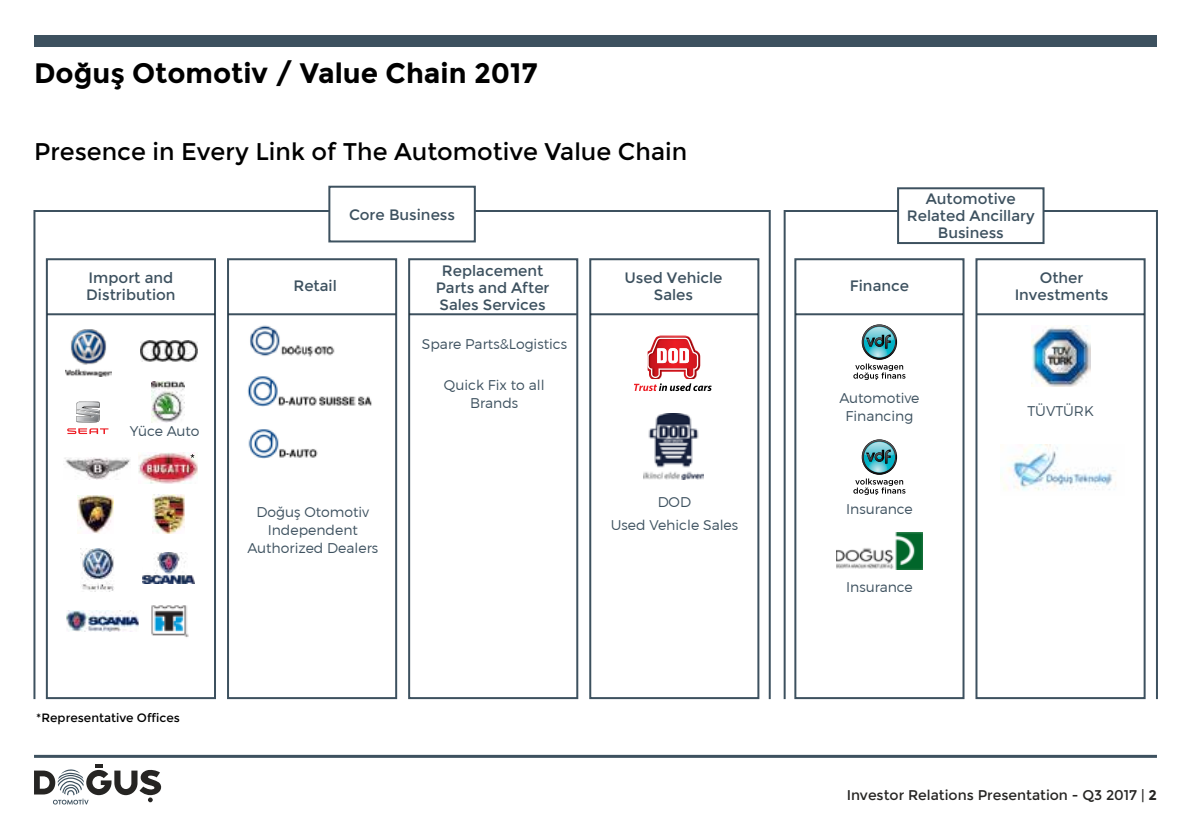
<style>
.page{position:relative;width:1191px;height:840px;background:#fff}
.page>*{position:absolute;margin:0;border:0;box-sizing:border-box;transform-origin:0 0}
.t1{font:700 28px "Montserrat";color:#000}
.t2{font:24px "Montserrat";color:#000}
.t3{font:15px/17px "Montserrat";color:#3d515f;text-align:center}
.t4{font:300 14px/18px "Montserrat";color:#3d515f;text-align:center}
.t5{font:14px "Montserrat";color:#262523}
.t6{font:12px "Montserrat";color:#000}
.s1{font-weight:700}
</style>
<div class="page">
<div style="left:34px;top:35px;width:1123px;height:12px;background:#3d515f"></div>
<hr style="left:34px;top:754px;width:1123px;height:3px;background:#3d515f">
<svg style="left:34px;top:764px;width:128px;height:40px"></svg>
<div style="left:783px;top:210px;width:375px;height:489px;border:2px solid #3d515f"></div>
<div style="left:408px;top:258px;width:170px;height:440px;border:2px solid #3d515f"></div>
<hr style="left:409px;top:313px;width:167px;height:2px;background:#3d515f">
<div style="left:328px;top:186px;width:148px;height:56px;border:2px solid #3d515f"></div>
<div style="left:898px;top:188px;width:145px;height:55px;background:#fff"></div>
<div style="left:897px;top:187px;width:147px;height:57px;border:2px solid #3d515f"></div>
<div style="left:227px;top:258px;width:170px;height:440px;border:2px solid #3d515f"></div>
<hr style="left:228px;top:313px;width:167px;height:2px;background:#3d515f">
<img style="left:247px;top:376px;width:125px;height:30px">
<img style="left:250px;top:325px;width:85px;height:32px">
<img style="left:249px;top:429px;width:69px;height:29px">
<div style="left:794px;top:258px;width:170px;height:440px;border:2px solid #3d515f"></div>
<hr style="left:795px;top:313px;width:168px;height:2px;background:#3d515f">
<img style="left:836px;top:532px;width:86px;height:37px">
<div style="left:589px;top:258px;width:170px;height:440px;border:2px solid #3d515f"></div>
<hr style="left:590px;top:313px;width:168px;height:2px;background:#3d515f">
<div style="left:975px;top:258px;width:170px;height:440px;border:2px solid #3d515f"></div>
<hr style="left:977px;top:313px;width:167px;height:2px;background:#3d515f">
<img style="left:1000px;top:444px;width:116px;height:47px">
<img style="left:1031px;top:325px;width:59px;height:61px">
<div style="left:46px;top:258px;width:170px;height:440px;border:2px solid #3d515f"></div>
<hr style="left:47px;top:313px;width:168px;height:2px;background:#3d515f">
<svg style="left:67px;top:428px;width:41px;height:6px"></svg>
<svg style="left:76px;top:401px;width:24px;height:21px"></svg>
<img style="left:153px;top:494px;width:31px;height:39px">
<img style="left:64px;top:457px;width:66px;height:22px">
<img style="left:78px;top:495px;width:35px;height:38px">
<img style="left:151px;top:605px;width:38px;height:33px">
<img style="left:67px;top:610px;width:72px;height:20px">
<img style="left:139px;top:452px;width:59px;height:31px">
<img style="left:152px;top:382px;width:32px;height:40px">
<img style="left:65px;top:329px;width:46px;height:47px">
<img style="left:142px;top:552px;width:53px;height:30px">
<img style="left:80px;top:548px;width:35px;height:42px">
<img style="left:140px;top:340px;width:58px;height:21px">
<img style="left:643px;top:413px;width:61px;height:66px">
<svg style="left:634px;top:335px;width:77px;height:56px"></svg>
<svg style="left:853px;top:324px;width:52px;height:56px"></svg>
<svg style="left:853px;top:439px;width:52px;height:55px"></svg>
<h1 class="t1" style="left:34px;top:57px;width:505px">Doğuş Otomotiv / Value Chain 2017</h1>
<h2 class="t2" style="left:34px;top:137px;width:654px">Presence in Every Link of The Automotive Value Chain</h2>
<p class="t3" style="left:86px;top:269px;width:91px;text-align:left">Import and<br>Distribution</p>
<p class="t4" style="left:130px;top:421px;width:71px">Yüce Auto</p>
<p class="t3" style="left:349px;top:206px;width:108px">Core Business</p>
<p class="t3" style="left:293px;top:277px;width:45px">Retail</p>
<p class="t3" style="left:436px;top:262px;width:115px">Replacement<br>Parts and After<br>Sales Services</p>
<p class="t4" style="left:422px;top:334px;width:147px">Spare Parts&amp;Logistics</p>
<p class="t4" style="left:444px;top:376px;width:102px">Quick Fix to all<br>Brands</p>
<p class="t4" style="left:247px;top:502px;width:132px">Doğuş Otomotiv<br>Independent<br>Authorized Dealers</p>
<p class="t3" style="left:624px;top:269px;width:99px">Used Vehicle<br>Sales</p>
<p class="t4" style="left:611px;top:489px;width:129px;line-height:23.6px">DOD<br>Used Vehicle Sales</p>
<p class="t6" style="left:36px;top:710px;width:145px">*Representative Offices</p>
<p class="t3" style="left:907px;top:190px;width:129px">Automotive<br>Related Ancillary<br>Business</p>
<p class="t3" style="left:849px;top:277px;width:61px">Finance</p>
<p class="t4" style="left:839px;top:388px;width:82px">Automotive<br>Financing</p>
<p class="t4" style="left:846px;top:500px;width:68px">Insurance</p>
<p class="t4" style="left:846px;top:577px;width:68px">Insurance</p>
<p class="t3" style="left:1014px;top:269px;width:95px">Other<br>Investments</p>
<p class="t4" style="left:1027px;top:401px;width:68px">TÜVTÜRK</p>
<p class="t5" style="left:846px;top:786px;width:312px">Investor Relations Presentation - Q3 2017 | <span class="s1">2</span></p>
</div>
